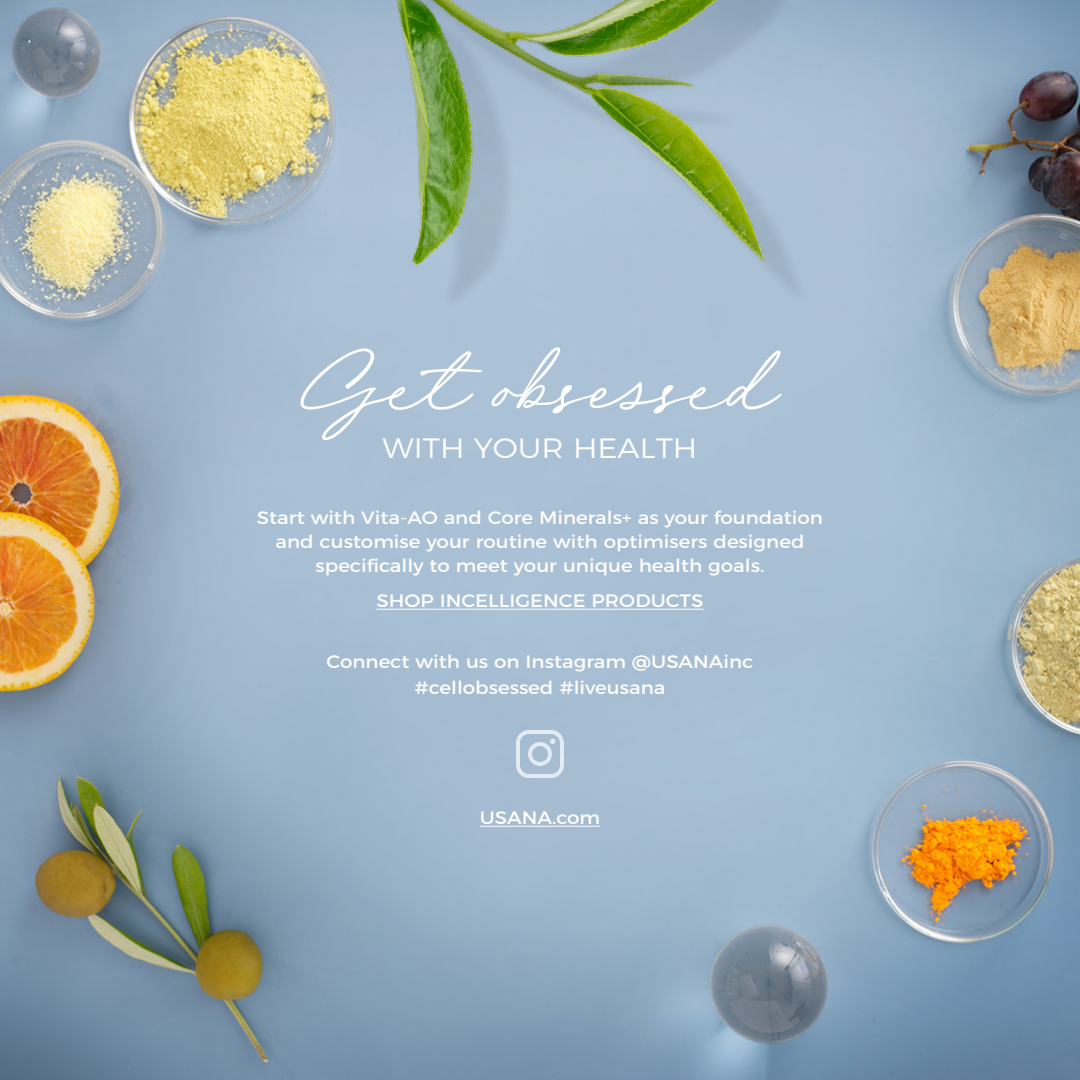
<style>
.page{position:relative;width:1080px;height:1080px;background:#fff}
.page>*{position:absolute;margin:0;border:0;box-sizing:border-box;transform-origin:0 0}
.t1{font:89px "Juniperand Sage Slanted";color:#fff;scale:1.1 1}
.t2{font:300 28px "Montserrat";color:#fff;scale:1.1 1}
.t3{font:18px/24px "Montserrat";color:#fff;text-align:center;scale:1.1 1}
</style>
<div class="page">
<img style="left:0;top:0;width:1080px;height:1080px">
<img style="left:259px;top:0;width:733px;height:457px">
<hr style="left:377px;top:609px;width:326px;height:1px;background:#fff">
<hr style="left:480px;top:826px;width:120px;height:1px;background:#fff">
<svg style="left:516px;top:730px;width:48px;height:48px;background:#becddd"></svg>
<h1 class="t1" style="left:306px;top:324px;width:428px">Get obsessed</h1>
<h2 class="t2" style="left:383px;top:426px;width:288px">WITH YOUR HEALTH</h2>
<p class="t3" style="left:257px;top:505px;width:516px">Start with Vita-AO and Core Minerals+ as your foundation and customise your routine with optimisers designed specifically to meet your unique health goals.</p>
<p class="t3" style="left:377px;top:588px;width:299px">SHOP INCELLIGENCE PRODUCTS</p>
<p class="t3" style="left:327px;top:648px;width:390px;line-height:26px">Connect with us on Instagram @USANAinc #cellobsessed #liveusana</p>
<p class="t3" style="left:480px;top:805px;width:111px">USANA.com</p>
</div>
